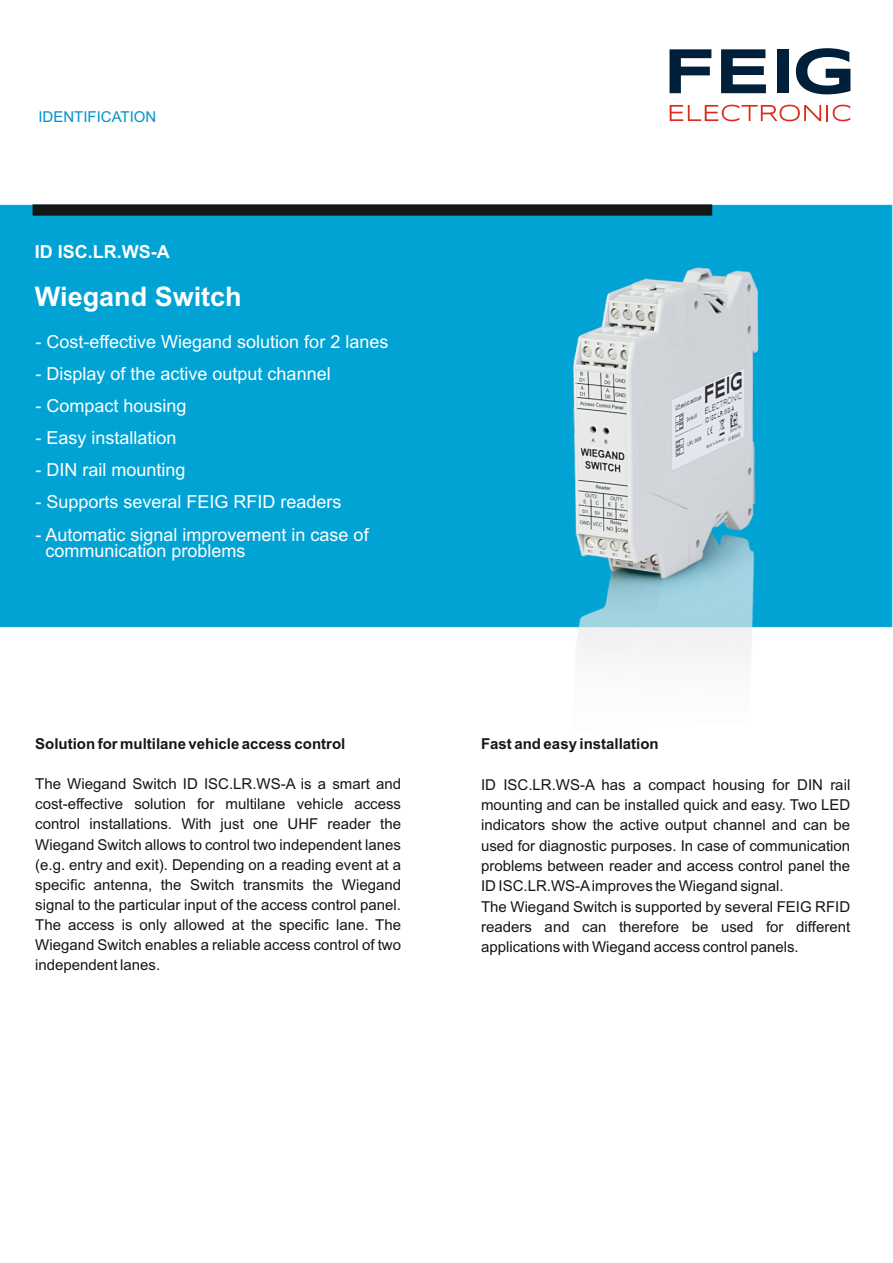
<style>
.page{position:relative;width:893px;height:1263px;background:#fff}
.page>*{position:absolute;margin:0;border:0;box-sizing:border-box;transform-origin:0 0}
.t1{font:700 27px "Arial";color:#fff}
.t2{font:18px/16px "Arial";color:#fff}
.t3{font:700 18px "Arial";color:#fff}
.t4{font:15px/20.1px "Arial";color:#151616;text-align:justify}
.t5{font:700 15px "Arial";color:#151616}
.t6{font:15px "Arial";color:#0093cb}
</style>
<div class="page">
<div style="left:0;top:204px;width:893px;height:423px;background:#00a3d4"></div>
<svg style="left:32px;top:204px;width:681px;height:12px;background:#1e2426"></svg>
<svg style="left:669px;top:49px;width:42px;height:44px"></svg>
<svg style="left:721px;top:49px;width:45px;height:44px"></svg>
<div style="left:777px;top:49px;width:11px;height:44px;background:#001f3a"></div>
<svg style="left:796px;top:48px;width:54px;height:46px"></svg>
<svg style="left:670px;top:105px;width:151px;height:16px"></svg>
<svg style="left:827px;top:105px;width:23px;height:16px"></svg>
<img style="left:457px;top:205px;width:418px;height:454px">
<p class="t6" style="left:38px;top:111px;width:120px">IDENTIFICATION</p>
<p class="t3" style="left:35px;top:244px;width:137px">ID ISC.LR.WS-A</p>
<h1 class="t1" style="left:35px;top:286px;width:208px">Wiegand Switch</h1>
<p class="t2" style="left:36px;top:335px;width:354px">- Cost-effective Wiegand solution for 2 lanes</p>
<p class="t2" style="left:36px;top:367px;width:297px">- Display of the active output channel</p>
<p class="t2" style="left:36px;top:399px;width:153px">- Compact housing</p>
<p class="t2" style="left:36px;top:431px;width:143px">- Easy installation</p>
<p class="t2" style="left:36px;top:463px;width:152px">- DIN rail mounting</p>
<p class="t2" style="left:36px;top:496px;width:308px">- Supports several FEIG RFID readers</p>
<p class="t2" style="left:46px;top:528px;width:325px;text-indent:-10px">- Automatic signal improvement in case of communication problems</p>
<p class="t5" style="left:35px;top:738px;width:312px">Solution for multilane vehicle access control</p>
<p class="t4" style="left:35px;top:775px;width:367px">The Wiegand Switch ID ISC.LR.WS-A is a smart and cost-effective solution for multilane vehicle access control installations. With just one UHF reader the Wiegand Switch allows to control two independent lanes (e.g. entry and exit). Depending on a reading event at a specific antenna, the Switch transmits the Wiegand signal to the particular input of the access control panel.<br>The access is only allowed at the specific lane. The Wiegand Switch enables a reliable access control of two independent lanes.</p>
<p class="t5" style="left:481px;top:738px;width:179px">Fast and easy installation</p>
<p class="t4" style="left:481px;top:776px;width:371px;text-align:left">ID ISC.LR.WS-A has a compact housing for DIN rail mounting and can be installed quick and easy. Two LED indicators show the active output channel and can be used for diagnostic purposes. In case of communication problems between reader and access control panel the ID ISC.LR.WS-Aimproves the Wiegand signal.<br>The Wiegand Switch is supported by several FEIG RFID readers and can therefore be used for different applications with Wiegand access control panels.</p>
</div>
